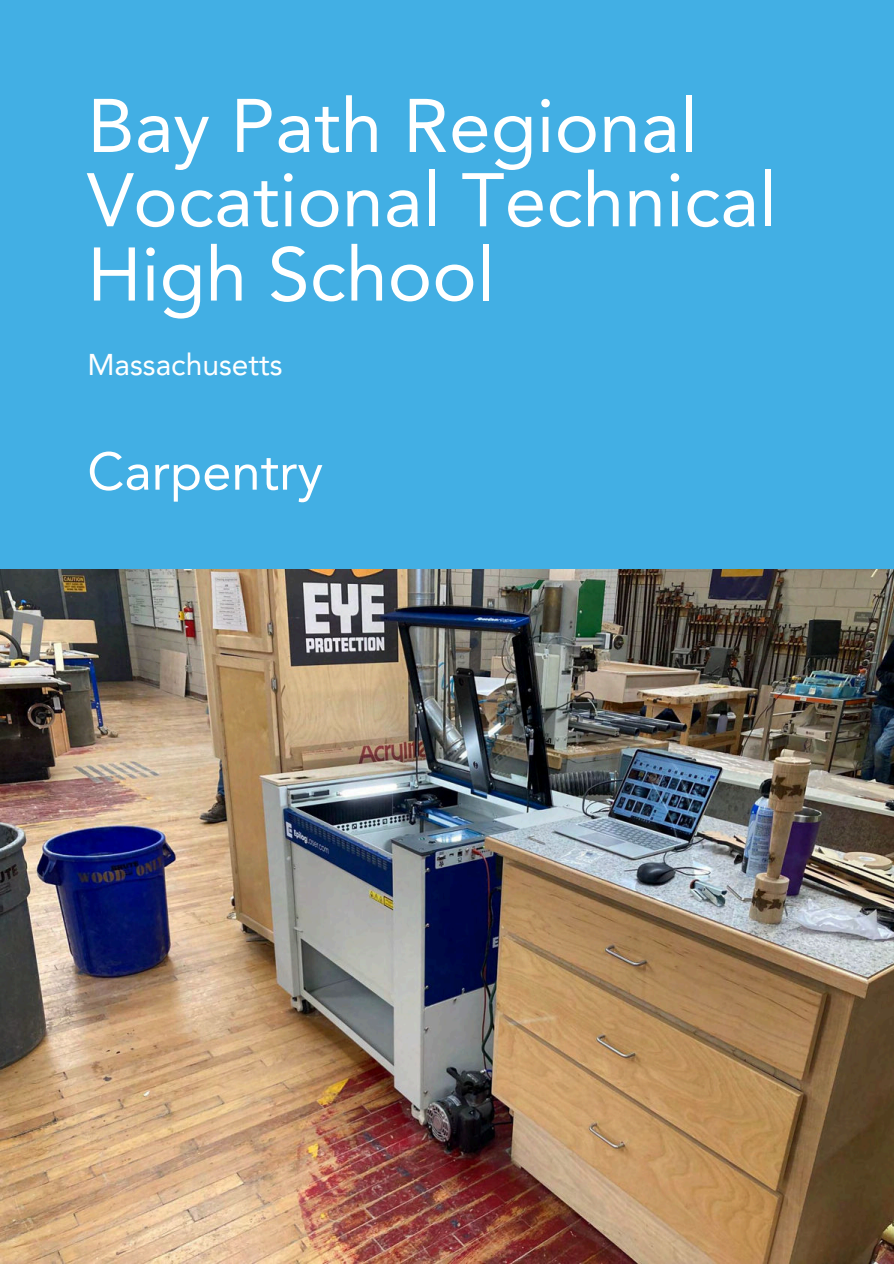
<style>
.page{position:relative;width:894px;height:1264px;background:#fff}
.page>*{position:absolute;margin:0;border:0;box-sizing:border-box;transform-origin:0 0}
.t1{font:75px/74.2px "Avenir LT Pro";color:#fff}
.t2{font:52.5px "Avenir LT Pro";color:#fff}
.t3{font:30px "Avenir LT Pro";color:#fff}
</style>
<div class="page">
<div style="left:0;top:0;width:893px;height:1263px;background:#42afe4"></div>
<img style="left:0;top:569px;width:893px;height:694px">
<p class="t1" style="left:87px;top:88px;width:691px">Bay Path Regional<br>Vocational Technical<br>High School</p>
<p class="t3" style="left:87px;top:346px;width:197px">Massachusetts</p>
<p class="t2" style="left:87px;top:439px;width:237px">Carpentry</p>
</div>
